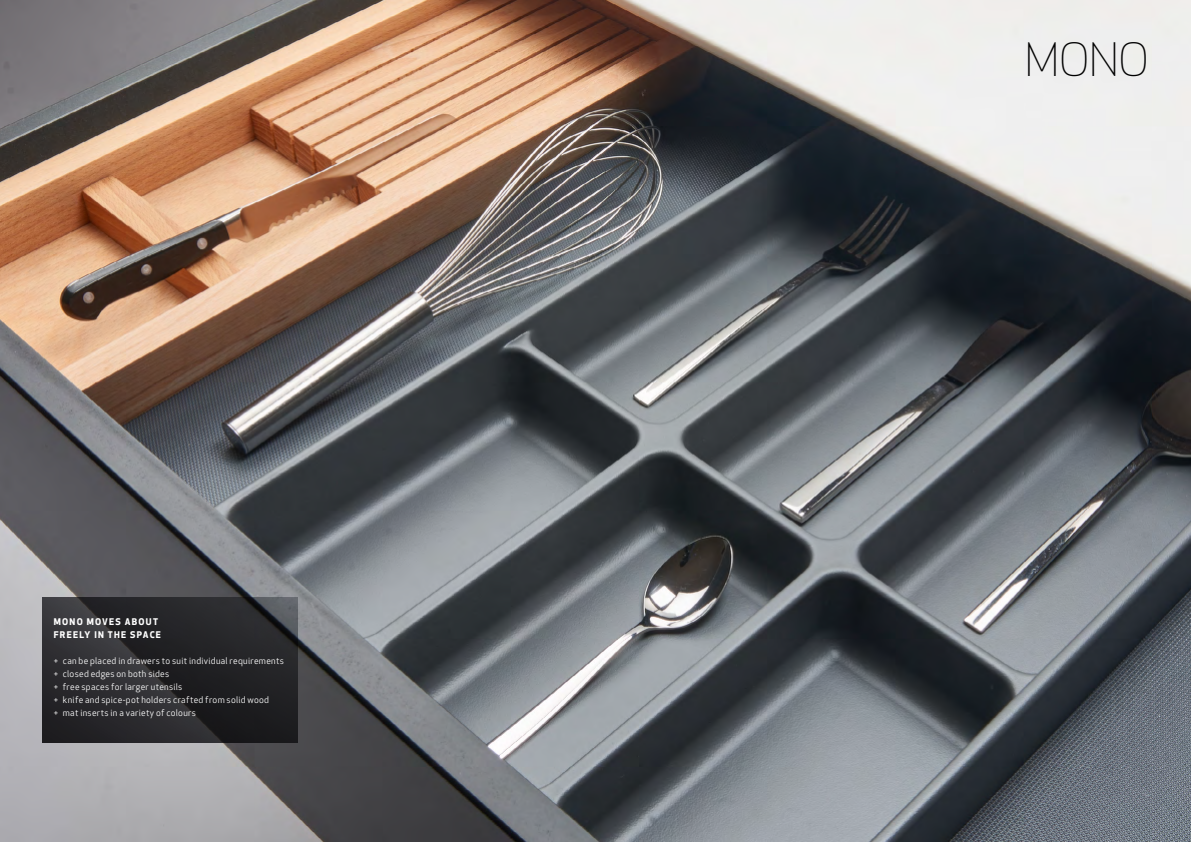
<style>
.page{position:relative;width:1191px;height:842px;background:#fff}
.page>*{position:absolute;margin:0;border:0;box-sizing:border-box;transform-origin:0 0}
.t1{font:300 45px "Apex New";color:#000}
.t2{font:9px/13px "Apex New";letter-spacing:.035em;color:#fff}
.t3{font:700 9px/13px "Apex New";letter-spacing:.14em;color:#fff}
</style>
<div class="page">
<img style="left:0;top:0;width:1191px;height:842px">
<svg style="left:43px;top:597px;width:255px;height:146px;background:#28282b"></svg>
<p class="t3" style="left:54px;top:615px;width:109px">MONO MOVES ABOUT<br>FREELY IN THE SPACE</p>
<p class="t2" style="left:54px;top:654px;width:232px">+ can be placed in drawers to suit individual requirements + closed edges on both sides<br>+ free spaces for larger utensils<br>+ knife and spice-pot holders crafted from solid wood<br>+ mat inserts in a variety of colours</p>
<h1 class="t1" style="left:1025px;top:32px;width:125px">MONO</h1>
</div>
